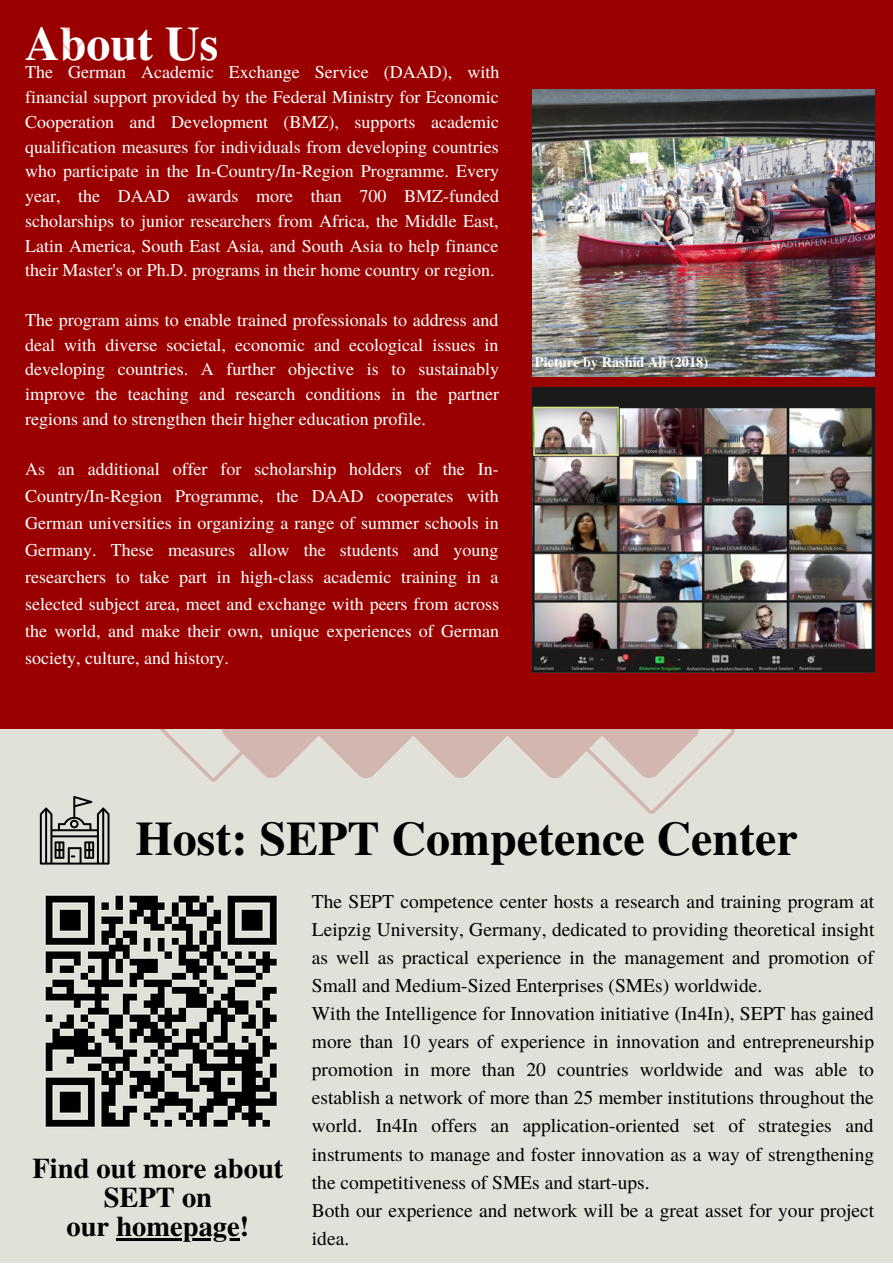
<style>
.page{position:relative;width:893px;height:1264px;background:#fff}
.page>*{position:absolute;margin:0;border:0;box-sizing:border-box;transform-origin:0 0}
.t1{font:700 48px "Te X Gyre Termes";color:#000}
.t2{font:700 48px "Te X Gyre Termes";color:#fff}
.t3{font:700 28.5px/29.2px "Te X Gyre Termes";color:#000;text-align:center}
.t4{font:19.5px/28px "Te X Gyre Termes";color:#000}
.t5{font:18px/24.8px "Te X Gyre Termes";color:#fff;text-align:justify}
.t6{font:700 14.25px "Te X Gyre Termes";color:#fff}
</style>
<div class="page">
<div style="left:0;top:0;width:892px;height:1262px;background:#e1e0d9"></div>
<div style="left:0;top:0;width:892px;height:728px;background:#9b0000"></div>
<img style="left:45px;top:894px;width:233px;height:234px">
<img style="left:532px;top:89px;width:342px;height:287px">
<img style="left:532px;top:387px;width:342px;height:285px">
<svg style="left:158px;top:642px;width:576px;height:172px"></svg>
<svg style="left:40px;top:796px;width:69px;height:68px"></svg>
<hr style="left:116px;top:1238px;width:124px;height:2px;background:#000">
<h1 class="t2" style="left:25px;top:6px;width:195px">About Us</h1>
<p class="t5" style="left:25px;top:59px;width:475px">The German Academic Exchange Service (DAAD), with financial support provided by the Federal Ministry for Economic Cooperation and Development (BMZ), supports academic qualification measures for individuals from developing countries who participate in the In-Country/In-Region Programme. Every year, the DAAD awards more than 700 BMZ-funded scholarships to junior researchers from Africa, the Middle East, Latin America, South East Asia, and South Asia to help finance their Master's or Ph.D. programs in their home country or region.</p>
<p class="t5" style="left:25px;top:306px;width:475px">The program aims to enable trained professionals to address and deal with diverse societal, economic and ecological issues in developing countries. A further objective is to sustainably improve the teaching and research conditions in the partner regions and to strengthen their higher education profile.</p>
<p class="t5" style="left:25px;top:455px;width:475px;line-height:27px">As an additional offer for scholarship holders of the In-Country/In-Region Programme, the DAAD cooperates with German universities in organizing a range of summer schools in Germany. These measures allow the students and young researchers to take part in high-class academic training in a selected subject area, meet and exchange with peers from across the world, and make their own, unique experiences of German society, culture, and history.</p>
<p class="t6" style="left:535px;top:351px;width:175px">Picture by Rashid Ali (2018)</p>
<h1 class="t1" style="left:136px;top:801px;width:663px">Host: SEPT Competence Center</h1>
<p class="t4" style="left:312px;top:886px;width:564px">The SEPT competence center hosts a research and training program at Leipzig University, Germany, dedicated to providing theoretical insight as well as practical experience in the management and promotion of Small and Medium-Sized Enterprises (SMEs) worldwide.<br>With the Intelligence for Innovation initiative (In4In), SEPT has gained more than 10 years of experience in innovation and entrepreneurship promotion in more than 20 countries worldwide and was able to establish a network of more than 25 member institutions throughout the world. In4In offers an application-oriented set of strategies and instruments to manage and foster innovation as a way of strengthening the competitiveness of SMEs and start-ups.<br>Both our experience and network will be a great asset for your project idea.</p>
<h2 class="t3" style="left:32px;top:1152px;width:252px">Find out more about<br>SEPT on<br>our homepage!</h2>
</div>
